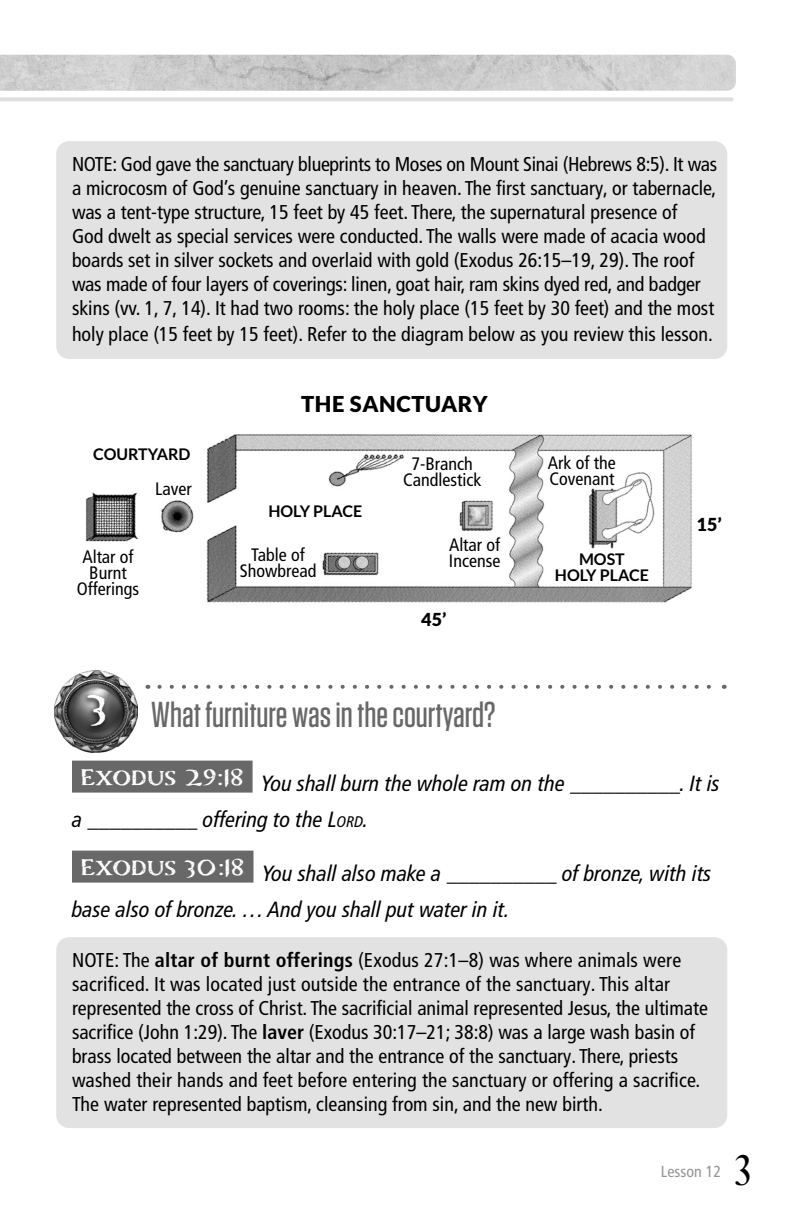
<style>
.page{position:relative;width:792px;height:1224px;background:#fff}
.page>*{position:absolute;margin:0;border:0;box-sizing:border-box;transform-origin:0 0}
.Compass_Numbers{font:700 50px "Carta Marina";color:#fff}
.t1{font:44px "Desire Pro";color:#000}
.Questions_1{font:500 36px "Tungsten";color:#686868}
.Scripture_with_blanks{font:italic condensed 22px/36px "Frutiger LT Pro";color:#000}
.Sanctuary_Diagram_Titles{font:900 22px "Lato";letter-spacing:.025em;color:#000}
.NOTE{font:condensed 20px/24px "Frutiger LT Pro";color:#000}
.Sanctuary_Diagram_Furniture{font:condensed 18px/16px "Frutiger LT Pro";color:#000;text-align:center}
.Sanctuary_Diagram_Titles-2{font:900 18px "Lato";color:#000}
.Sanctuary_Diagram_Titles-3{font:700 16px/16px "Lato";color:#000;text-align:center}
.t2{font:condensed 16px "Frutiger LT Pro";color:#949494}
.s1{font-style:inherit}
.s2{font-size:15.4px}
.s3{font-weight:700}
</style>
<div class="page">
<img style="left:0;top:55px;width:736px;height:36px">
<hr style="left:0;top:97px;width:732px;height:4px;background:#dedede">
<div style="left:72px;top:761px;width:181px;height:32px;background:#686868"></div>
<div style="left:72px;top:851px;width:181px;height:32px;background:#686868"></div>
<img style="left:54px;top:670px;width:83px;height:83px">
<div style="left:81px;top:692px;width:29px;height:42px;background:#000;opacity:.75"></div>
<div style="left:56px;top:141px;width:671px;height:218px;background:#e2e2e2;border-radius:13px"></div>
<svg style="left:159px;top:685px;width:552px;height:4px"></svg>
<div style="left:56px;top:937px;width:671px;height:191px;background:#e2e2e2;border-radius:13px"></div>
<img style="left:86px;top:434px;width:606px;height:169px">
<p class="NOTE" style="left:72px;top:152px;width:647px">NOTE: God gave the sanctuary blueprints to Moses on Mount Sinai (Hebrews 8:5). It was a microcosm of God’s genuine sanctuary in heaven. The first sanctuary, or tabernacle, was a tent-type structure, 15 feet by 45 feet. There, the supernatural presence of<br>God dwelt as special services were conducted. The walls were made of acacia wood boards set in silver sockets and overlaid with gold (Exodus 26:15–19, 29). The roof was made of four layers of coverings: linen, goat hair, ram skins dyed red, and badger skins (vv. 1, 7, 14). It had two rooms: the holy place (15 feet by 30 feet) and the most</p>
<p class="NOTE" style="left:72px;top:323px;width:642px">holy place (15 feet by 15 feet). Refer to the diagram below as you review this lesson.</p>
<p class="Sanctuary_Diagram_Titles-3" style="left:93px;top:446px;width:99px">COURTYARD</p>
<p class="Sanctuary_Diagram_Furniture" style="left:155px;top:481px;width:38px">Laver</p>
<p class="Sanctuary_Diagram_Furniture" style="left:77px;top:549px;width:64px">Altar of<br>Burnt<br>Offerings</p>
<p class="Sanctuary_Diagram_Titles" style="left:301px;top:391px;width:188px">THE SANCTUARY</p>
<p class="Sanctuary_Diagram_Titles-3" style="left:268px;top:503px;width:95px">HOLY PLACE</p>
<p class="Sanctuary_Diagram_Furniture" style="left:403px;top:456px;width:80px">7-Branch<br>Candlestick</p>
<p class="Sanctuary_Diagram_Furniture" style="left:548px;top:455px;width:69px;text-align:left">Ark of the<br>Covenant</p>
<p class="Sanctuary_Diagram_Furniture" style="left:240px;top:547px;width:78px">Table of<br>Showbread</p>
<p class="Sanctuary_Diagram_Furniture" style="left:449px;top:537px;width:53px;text-align:left">Altar of<br>Incense</p>
<p class="Sanctuary_Diagram_Titles-2" style="left:421px;top:609px;width:27px">45’</p>
<p class="Sanctuary_Diagram_Titles-3" style="left:555px;top:551px;width:95px">MOST<br>HOLY PLACE</p>
<p class="Sanctuary_Diagram_Titles-2" style="left:697px;top:514px;width:27px">15’</p>
<p class="Compass_Numbers" style="left:87px;top:678px;width:22px">3</p>
<p class="Questions_1" style="left:151px;top:695px;width:346px">What furniture was in the courtyard?</p>
<p class="Scripture_with_blanks" style="left:72px;top:765px;width:650px;text-indent:8px"><sup>Exodus</sup> <sup>29:18</sup> You shall burn the whole ram on the __________. It is a __________ offering to the <span class="s1">L</span><span class="s2">ord</span>.</p>
<p class="Scripture_with_blanks" style="left:72px;top:855px;width:641px;text-indent:8px"><sup>Exodus</sup> <sup>30:18</sup> You shall also make a __________ of bronze, with its base also of bronze. … And you shall put water in it.</p>
<p class="NOTE" style="left:72px;top:948px;width:637px">NOTE: The <span class="s3">altar of burnt offerings</span> (Exodus 27:1–8) was where animals were sacrificed. It was located just outside the entrance of the sanctuary. This altar represented the cross of Christ. The sacrificial animal represented Jesus, the ultimate sacrifice (John 1:29). The <span class="s3">laver</span> (Exodus 30:17–21; 38:8) was a large wash basin of brass located between the altar and the entrance of the sanctuary. There, priests washed their hands and feet before entering the sanctuary or offering a sacrifice.<br>The water represented baptism, cleansing from sin, and the new birth.</p>
<p class="t2" style="left:661px;top:1162px;width:62px">Lesson 12</p>
<h2 class="t1" style="left:735px;top:1144px;width:17px">3</h2>
</div>
